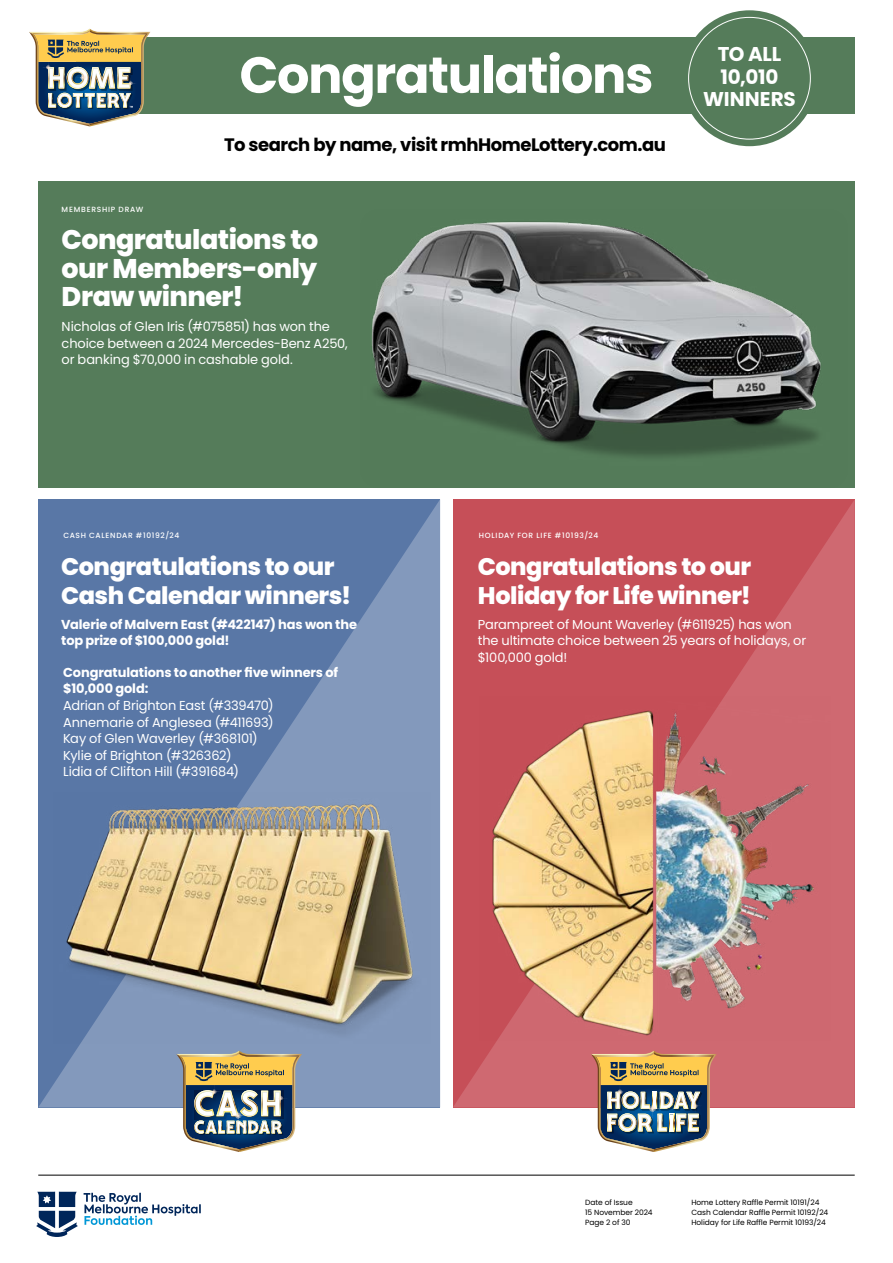
<style>
.page{position:relative;width:893px;height:1263px;background:#fff}
.page>*{position:absolute;margin:0;border:0;box-sizing:border-box;transform-origin:0 0}
.t1{font:700 50.85px "Poppins";letter-spacing:-.025em;color:#fff}
.t2{font:800 27px/28.5px "Poppins";letter-spacing:-.02em;color:#fff;text-align:justify}
.t3{font:800 24px/28.5px "Poppins";letter-spacing:-.02em;color:#fff}
.t4{font:700 19.95px/22.4px "Poppins";letter-spacing:-.01em;color:#fff;text-align:center}
.t5{font:700 18px "Poppins";letter-spacing:-.025em;color:#000}
.t6{font:12.9px/16.5px "Poppins";letter-spacing:-.01em;color:#fff}
.t7{font:700 12.9px/16.5px "Poppins";letter-spacing:-.01em;color:#fff}
.t8{font:7.5px/9.8px "Poppins";letter-spacing:-.01em;color:#000}
.t9{font:500 7.5px "Poppins";letter-spacing:.095em;color:#fff}
</style>
<div class="page">
<div style="left:77px;top:38px;width:778px;height:76px;background:#557c5a"></div>
<div style="left:681px;top:10px;width:136px;height:136px;background:#557c5a;border-radius:50%"></div>
<hr style="left:38px;top:1175px;width:817px;height:1px;background:#000">
<svg style="left:36px;top:1191px;width:165px;height:46px"></svg>
<img style="left:29px;top:29px;width:121px;height:97px">
<div style="left:38px;top:181px;width:817px;height:306px;background:#557c5a"></div>
<img style="left:359px;top:221px;width:490px;height:267px">
<svg style="left:38px;top:499px;width:402px;height:608px;background:#6782ad"></svg>
<img style="left:54px;top:792px;width:376px;height:251px">
<img style="left:176px;top:1051px;width:126px;height:101px">
<svg style="left:453px;top:499px;width:402px;height:608px;background:#c95760"></svg>
<img style="left:479px;top:697px;width:351px;height:344px">
<img style="left:591px;top:1051px;width:126px;height:101px">
<p class="t9" style="left:62px;top:205px;width:83px">MEMBERSHIP DRAW</p>
<h1 class="t1" style="left:239px;top:46px;width:415px">Congratulations</h1>
<h3 class="t5" style="left:224px;top:134px;width:443px">To search by name, visit rmhHomeLottery.com.au</h3>
<h2 class="t2" style="left:62px;top:226px;width:258px">Congratulations to our Members-only Draw winner!</h2>
<p class="t6" style="left:62px;top:319px;width:288px">Nicholas of Glen Iris (#075851) has won the choice between a 2024 Mercedes-Benz A250, or banking $70,000 in cashable gold.</p>
<h3 class="t4" style="left:703px;top:43px;width:94px">TO ALL<br>10,010<br>WINNERS</h3>
<p class="t9" style="left:63px;top:531px;width:118px">CASH CALENDAR #10192/24</p>
<h3 class="t3" style="left:61px;top:553px;width:292px">Congratulations to our<br>Cash Calendar winners!</h3>
<p class="t7" style="left:61px;top:616px;width:297px">Valerie of Malvern East (#422147) has won the top prize of $100,000 gold!</p>
<p class="t7" style="left:63px;top:664px;width:276px">Congratulations to another five winners of $10,000 gold:</p>
<p class="t6" style="left:63px;top:697px;width:212px">Adrian of Brighton East (#339470)<br>Annemarie of Anglesea (#411693)<br>Kay of Glen Waverley (#368101)<br>Kylie of Brighton (#326362)<br>Lidia of Clifton Hill (#391684)</p>
<p class="t9" style="left:479px;top:531px;width:121px">HOLIDAY FOR LIFE #10193/24</p>
<h3 class="t3" style="left:478px;top:553px;width:275px">Congratulations to our<br>Holiday for Life winner!</h3>
<p class="t6" style="left:478px;top:616px;width:330px">Parampreet of Mount Waverley (#611925) has won the ultimate choice between 25 years of holidays, or $100,000 gold!</p>
<p class="t8" style="left:585px;top:1198px;width:69px">Date of Issue<br>15 November 2024<br>Page 2 of 30</p>
<p class="t8" style="left:691px;top:1198px;width:138px">Home Lottery Raffle Permit 10191/24<br>Cash Calendar Raffle Permit 10192/24<br>Holiday for Life Raffle Permit 10193/24</p>
</div>
